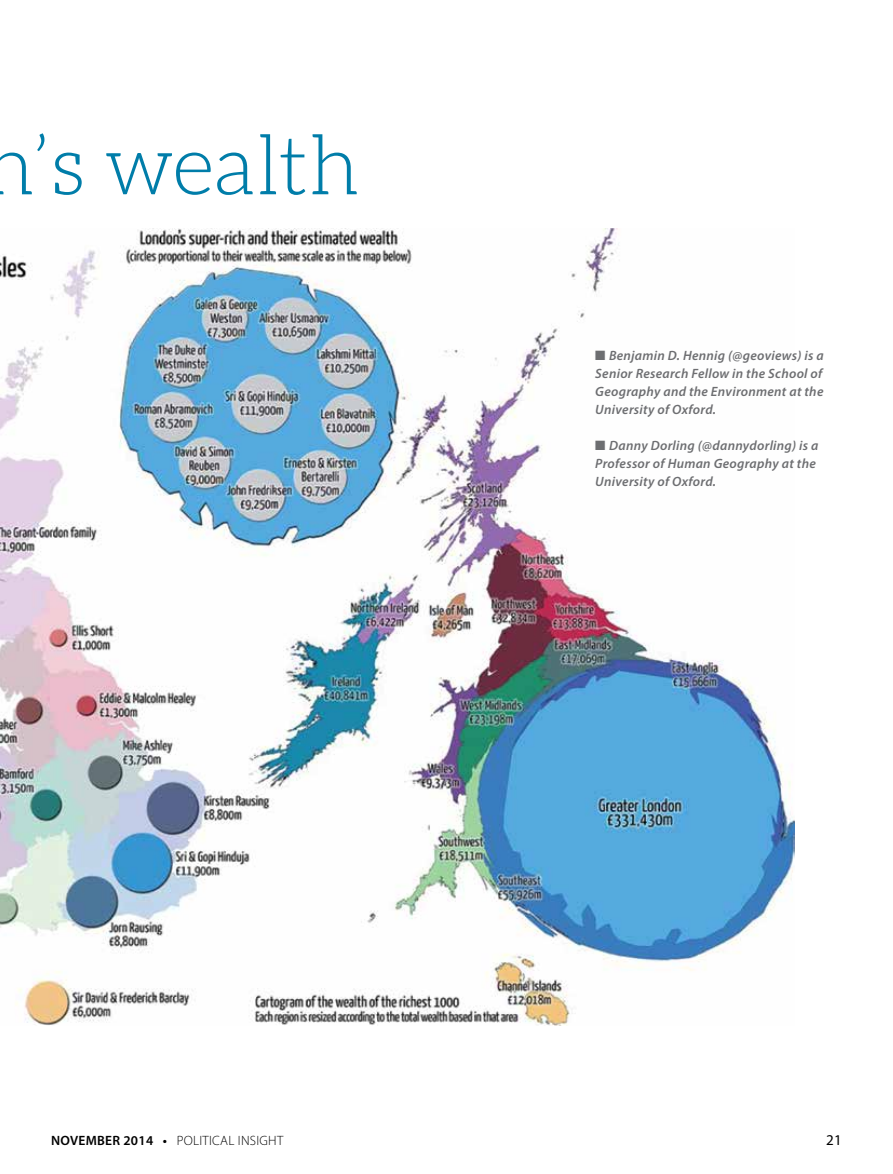
<style>
.page{position:relative;width:893px;height:1174px;background:#fff}
.page>*{position:absolute;margin:0;border:0;box-sizing:border-box;transform-origin:0 0}
.t1{font:300 82.5px "Aleo";color:#007da9}
.t2{font:15px "Myriad Pro";color:#000}
.t3{font:italic 600 13.5px/18px "Myriad Pro";letter-spacing:.02em;color:#6d6e71;text-align:justify}
.t4{font:300 13.5px "Myriad Pro";letter-spacing:.02em;color:#000}
.s1{font-weight:600}
</style>
<div class="page">
<img style="left:0;top:228px;width:794px;height:797px">
<h1 class="t1" style="left:-17px;top:120px;width:378px">n’s wealth</h1>
<p class="t3" style="left:595px;top:346px;width:230px">■ Benjamin D. Hennig (@geoviews) is a Senior Research Fellow in the School of Geography and the Environment at the University of Oxford.</p>
<p class="t3" style="left:595px;top:436px;width:225px;text-align:left">■ Danny Dorling (@dannydorling) is a<br>Professor of Human Geography at the<br>University of Oxford.</p>
<p class="t4" style="left:51px;top:1132px;width:234px"><span class="s1">NOVEMBER 2014 •</span> POLITICAL INSIGHT</p>
<p class="t2" style="left:826px;top:1130px;width:17px">21</p>
</div>
